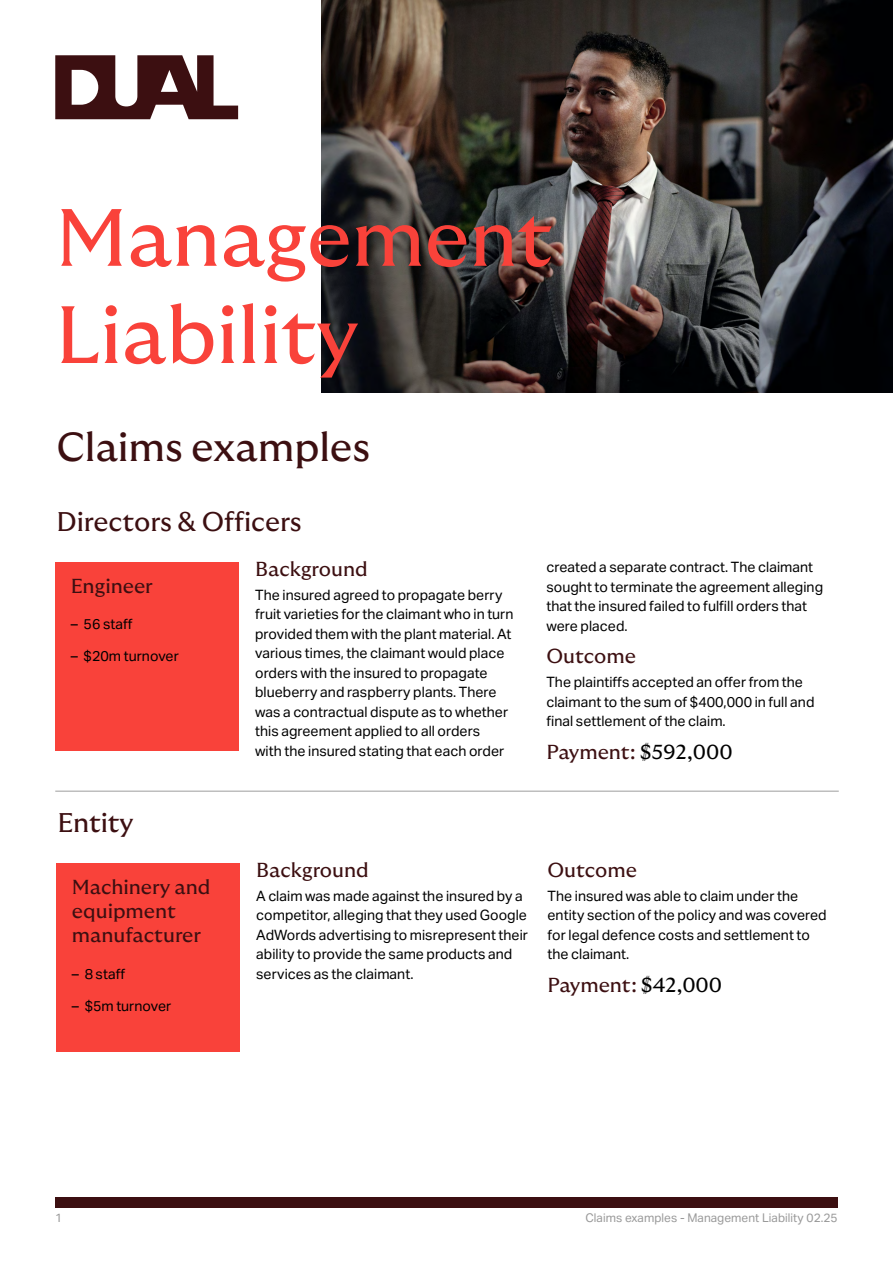
<style>
.page{position:relative;width:893px;height:1263px;background:#fff}
.page>*{position:absolute;margin:0;border:0;box-sizing:border-box;transform-origin:0 0}
.t1{font:81px/97.2px "GT Ultra Median";color:#f9423a}
.t2{font:40.5px "GT Ultra Median";color:#3c0f11}
.t3{font:27px "GT Ultra Median";color:#3c0f11}
.t4{font:20.25px/24.3px "GT Ultra Median";color:#3c0f11}
.t5{font:14.25px/19.5px "Aktiv Grotesk";color:#000}
.t6{font:12px "Aktiv Grotesk";color:#999}
.s1{color:#000}
</style>
<div class="page">
<div style="left:55px;top:1197px;width:783px;height:11px;background:#3c0f11"></div>
<img style="left:322px;top:0;width:571px;height:392px">
<div style="left:55px;top:562px;width:183px;height:189px;background:#f9423a"></div>
<hr style="left:55px;top:791px;width:784px;height:1px;background:#9d9d9d">
<svg style="left:55px;top:55px;width:183px;height:64px"></svg>
<div style="left:56px;top:863px;width:183px;height:188px;background:#f9423a"></div>
<h1 class="t1" style="left:55px;top:190px;width:499px">Management<br>Liability</h1>
<h2 class="t2" style="left:56px;top:425px;width:315px">Claims examples</h2>
<h3 class="t3" style="left:56px;top:507px;width:247px">Directors &amp; Officers</h3>
<h3 class="t4" style="left:71px;top:574px;width:83px">Engineer</h3>
<p class="t5" style="left:71px;top:614px;width:63px">– 56 staff</p>
<p class="t5" style="left:71px;top:647px;width:110px">– $20m turnover</p>
<h3 class="t4" style="left:255px;top:557px;width:114px">Background</h3>
<p class="t5" style="left:255px;top:585px;width:260px">The insured agreed to propagate berry fruit varieties for the claimant who in turn provided them with the plant material. At various times, the claimant would place orders with the insured to propagate blueberry and raspberry plants. There was a contractual dispute as to whether this agreement applied to all orders<br>with the insured stating that each order</p>
<p class="t5" style="left:546px;top:557px;width:278px">created a separate contract. The claimant sought to terminate the agreement alleging that the insured failed to fulfill orders that were placed.</p>
<h3 class="t4" style="left:546px;top:644px;width:91px">Outcome</h3>
<p class="t5" style="left:546px;top:672px;width:270px">The plaintiffs accepted an offer from the claimant to the sum of $400,000 in full and final settlement of the claim.</p>
<h3 class="t4" style="left:546px;top:740px;width:188px">Payment: <span class="s1">$592,000</span></h3>
<h3 class="t3" style="left:57px;top:808px;width:78px">Entity</h3>
<h3 class="t4" style="left:72px;top:874px;width:140px">Machinery and equipment manufacturer</h3>
<p class="t5" style="left:72px;top:964px;width:55px">– 8 staff</p>
<p class="t5" style="left:72px;top:996px;width:101px">– $5m turnover</p>
<h3 class="t4" style="left:256px;top:858px;width:114px">Background</h3>
<p class="t5" style="left:256px;top:886px;width:273px">A claim was made against the insured by a competitor, alleging that they used Google AdWords advertising to misrepresent their ability to provide the same products and services as the claimant.</p>
<h3 class="t4" style="left:547px;top:858px;width:91px">Outcome</h3>
<p class="t5" style="left:547px;top:886px;width:281px">The insured was able to claim under the entity section of the policy and was covered for legal defence costs and settlement to the claimant.</p>
<h3 class="t4" style="left:547px;top:973px;width:176px">Payment: <span class="s1">$42,000</span></h3>
<p class="t6" style="left:55px;top:1210px;width:9px">1</p>
<p class="t6" style="left:585px;top:1210px;width:254px">Claims examples - Management Liability 02.25</p>
</div>
